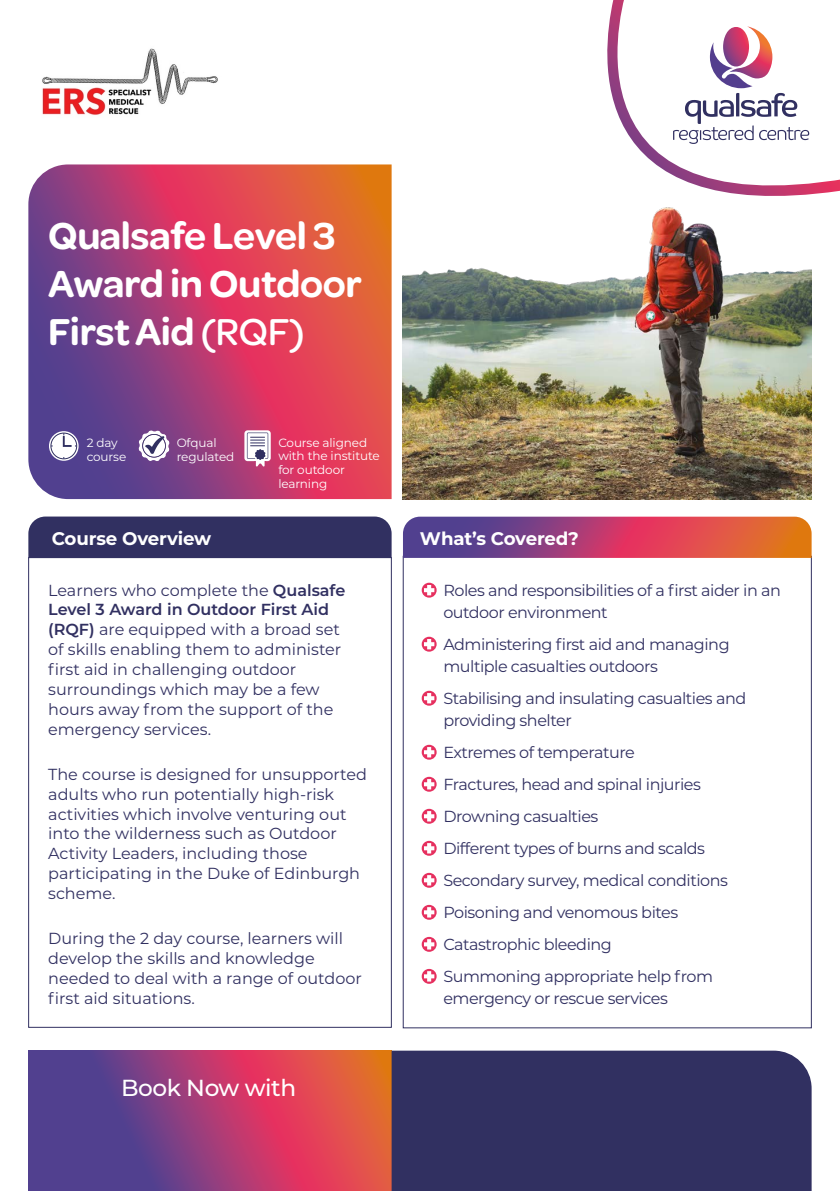
<style>
.page{position:relative;width:840px;height:1191px;background:#fff}
.page>*{position:absolute;margin:0;border:0;box-sizing:border-box;transform-origin:0 0}
.t1{font:600 40px/48px "Omnes";letter-spacing:-.01em;color:#fff}
.t2{font:500 23.2px "Montserrat";letter-spacing:-.02em;color:#fff}
.t3{font:700 18.2px "Montserrat";letter-spacing:-.01em;color:#fff}
.t4{font:16px/19.8px "Montserrat";letter-spacing:-.015em;color:#313061}
.t5{font:12px/13.6px "Montserrat";letter-spacing:-.01em;color:#fff}
.s1{font-weight:500}
.s2{font-weight:600}
</style>
<div class="page">
<svg style="left:28px;top:164px;width:363px;height:335px;background:#b44569"></svg>
<img style="left:403px;top:244px;width:408px;height:255px">
<svg style="left:649px;top:230px;width:68px;height:14px"></svg>
<svg style="left:607px;top:0;width:232px;height:230px"></svg>
<svg style="left:28px;top:1050px;width:363px;height:141px;background:#9f4370"></svg>
<div style="left:391px;top:1050px;width:420px;height:141px;background:#313061"></div>
<div style="left:28px;top:516px;width:363px;height:41px;background:#313061"></div>
<svg style="left:403px;top:516px;width:408px;height:42px;background:#ad4d68"></svg>
<svg style="left:421px;top:582px;width:15px;height:15px"></svg>
<svg style="left:424px;top:585px;width:10px;height:10px"></svg>
<svg style="left:421px;top:637px;width:15px;height:14px"></svg>
<svg style="left:424px;top:639px;width:10px;height:10px"></svg>
<svg style="left:421px;top:691px;width:15px;height:14px"></svg>
<svg style="left:424px;top:693px;width:10px;height:10px"></svg>
<svg style="left:421px;top:745px;width:15px;height:14px"></svg>
<svg style="left:424px;top:747px;width:10px;height:10px"></svg>
<svg style="left:421px;top:777px;width:15px;height:14px"></svg>
<svg style="left:424px;top:779px;width:10px;height:10px"></svg>
<svg style="left:421px;top:809px;width:15px;height:14px"></svg>
<svg style="left:424px;top:811px;width:10px;height:10px"></svg>
<svg style="left:421px;top:841px;width:15px;height:14px"></svg>
<svg style="left:424px;top:843px;width:10px;height:10px"></svg>
<svg style="left:421px;top:873px;width:15px;height:14px"></svg>
<svg style="left:424px;top:875px;width:10px;height:10px"></svg>
<svg style="left:421px;top:905px;width:15px;height:14px"></svg>
<svg style="left:424px;top:907px;width:10px;height:10px"></svg>
<svg style="left:421px;top:937px;width:15px;height:14px"></svg>
<svg style="left:424px;top:939px;width:10px;height:10px"></svg>
<svg style="left:421px;top:969px;width:15px;height:14px"></svg>
<svg style="left:424px;top:971px;width:10px;height:10px"></svg>
<svg style="left:672px;top:26px;width:136px;height:118px"></svg>
<svg style="left:138px;top:430px;width:32px;height:31px"></svg>
<svg style="left:49px;top:431px;width:30px;height:30px"></svg>
<div style="left:51px;top:433px;width:26px;height:26px;border:1px solid #303061;border-radius:50%"></div>
<svg style="left:63px;top:433px;width:13px;height:14px"></svg>
<svg style="left:244px;top:430px;width:26px;height:37px"></svg>
<img style="left:42px;top:48px;width:176px;height:67px">
<p class="t1" style="left:48px;top:209px;width:315px">Qualsafe Level 3<br>Award in Outdoor<br>First Aid <span class="s1">(RQF)</span></p>
<p class="t5" style="left:87px;top:435px;width:41px">2 day course</p>
<p class="t5" style="left:278px;top:435px;width:103px">Course aligned with the institute for outdoor learning</p>
<p class="t5" style="left:176px;top:436px;width:59px">Ofqual regulated</p>
<p class="t3" style="left:52px;top:525px;width:161px">Course Overview</p>
<p class="t4" style="left:48px;top:579px;width:298px">Learners who complete the <span class="s2">Qualsafe<br>Level 3 Award in Outdoor First Aid (RQF)</span> are equipped with a broad set of skills enabling them to administer first aid in challenging outdoor surroundings which may be a few hours away from the support of the emergency services.</p>
<p class="t4" style="left:48px;top:763px;width:320px">The course is designed for unsupported adults who run potentially high-risk activities which involve venturing out into the wilderness such as Outdoor Activity Leaders, including those participating in the Duke of Edinburgh scheme.</p>
<p class="t4" style="left:48px;top:928px;width:315px">During the 2 day course, learners will develop the skills and knowledge needed to deal with a range of outdoor first aid situations.</p>
<p class="t2" style="left:121px;top:1071px;width:176px">Book Now with</p>
<p class="t3" style="left:420px;top:525px;width:160px">What’s Covered?</p>
<p class="t4" style="left:443px;top:578px;width:339px;line-height:22px">Roles and responsibilities of a first aider in an outdoor environment</p>
<p class="t4" style="left:443px;top:632px;width:287px;line-height:22px">Administering first aid and managing multiple casualties outdoors</p>
<p class="t4" style="left:443px;top:686px;width:304px;line-height:22px">Stabilising and insulating casualties and providing shelter</p>
<p class="t4" style="left:443px;top:741px;width:193px">Extremes of temperature</p>
<p class="t4" style="left:443px;top:773px;width:259px">Fractures, head and spinal injuries</p>
<p class="t4" style="left:443px;top:805px;width:156px">Drowning casualties</p>
<p class="t4" style="left:443px;top:837px;width:263px">Different types of burns and scalds</p>
<p class="t4" style="left:443px;top:869px;width:286px">Secondary survey, medical conditions</p>
<p class="t4" style="left:443px;top:901px;width:236px">Poisoning and venomous bites</p>
<p class="t4" style="left:443px;top:933px;width:170px">Catastrophic bleeding</p>
<p class="t4" style="left:443px;top:964px;width:271px;line-height:22px">Summoning appropriate help from emergency or rescue services</p>
</div>
